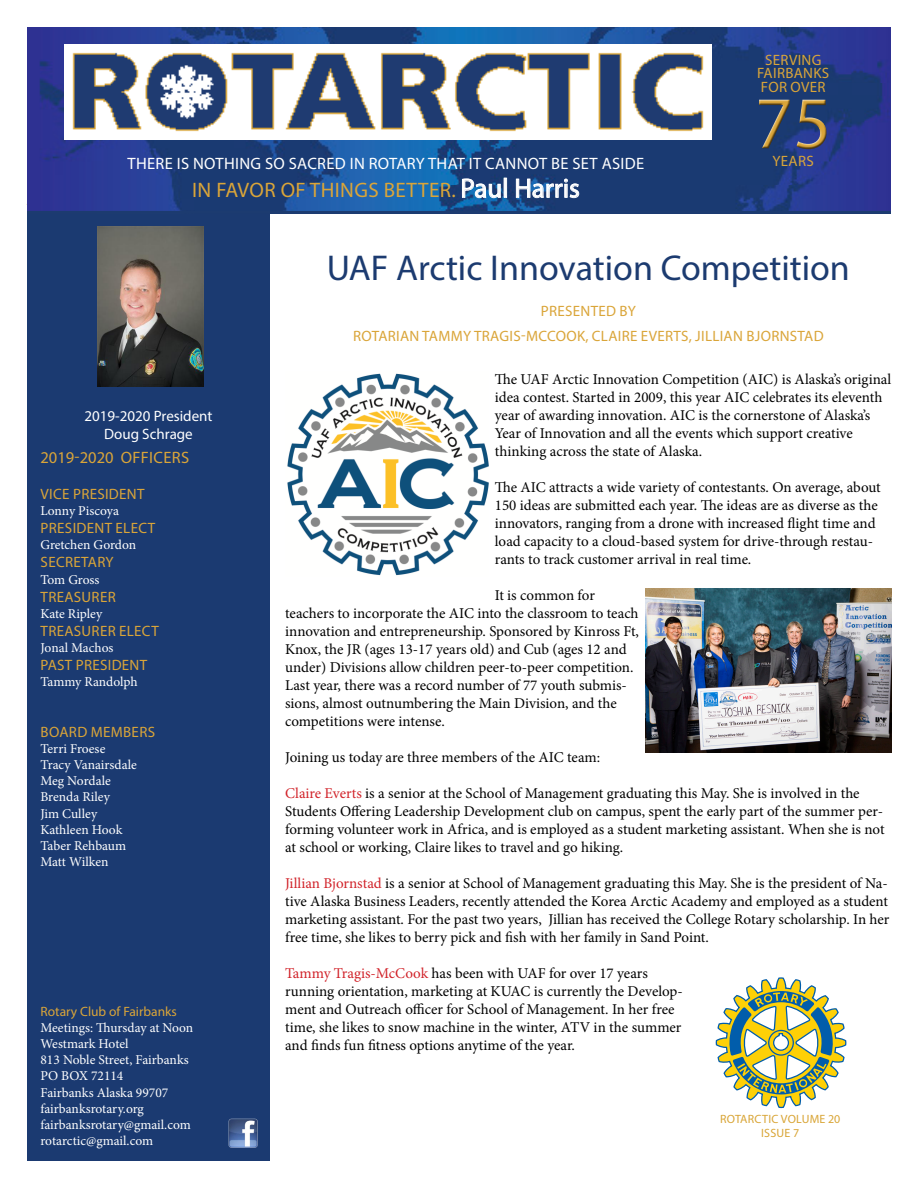
<style>
.page{position:relative;width:918px;height:1188px;background:#fff}
.page>*{position:absolute;margin:0;border:0;box-sizing:border-box;transform-origin:0 0}
.t1{font:75px "Myriad Pro";color:#daa539}
.t2{font:36px "Myriad Pro";color:#1c3b70}
.t3{font:21px "Myriad Pro";letter-spacing:.02em;color:#daa539}
.t4{font:16.5px "Myriad Pro";letter-spacing:.02em;color:#fff}
.t5{font:16.5px "Myriad Pro";letter-spacing:.02em;color:#daa539}
.t6{font:15px/18px "Minion Pro";color:#000}
.t7{font:15px "Myriad Pro";letter-spacing:.02em;color:#daa539}
.t8{font:15px "Myriad Pro";color:#fff}
.t9{font:13.5px "Minion Pro";color:#fff}
.t10{font:13.5px "Myriad Pro";color:#daa539}
.t11{font:12px "Myriad Pro";letter-spacing:.02em;color:#d9a536}
.s1{font-size:27px;color:#fff}
.s2{color:#d1232a}
</style>
<div class="page">
<div style="left:27px;top:202px;width:243px;height:959px;background:#1b3a71"></div>
<img style="left:27px;top:27px;width:864px;height:184px">
<img style="left:228px;top:1118px;width:30px;height:29px">
<svg style="left:462px;top:171px;width:39px;height:27px"></svg>
<div style="left:504px;top:178px;width:3px;height:20px;border:1px solid #fff"></div>
<svg style="left:516px;top:178px;width:64px;height:20px"></svg>
<hr style="left:27px;top:211px;width:864px;height:3px;background:#1c3b70">
<div style="left:757px;top:97px;width:71px;height:52px;background:#1a3a72"></div>
<div style="left:758px;top:99px;width:71px;height:52px;background:#231f20;opacity:.75"></div>
<svg style="left:716px;top:977px;width:130px;height:131px"></svg>
<img style="left:65px;top:45px;width:646px;height:94px">
<img style="left:97px;top:226px;width:107px;height:161px">
<img style="left:287px;top:373px;width:201px;height:203px">
<img style="left:646px;top:589px;width:246px;height:163px">
<p class="t4" style="left:128px;top:153px;width:518px">THERE IS NOTHING SO SACRED IN ROTARY THAT IT CANNOT BE SET ASIDE</p>
<p class="t3" style="left:192px;top:177px;width:389px">IN FAVOR OF THINGS BETTER. <span class="s1">Paul Harris</span></p>
<p class="t7" style="left:765px;top:51px;width:58px">SERVING</p>
<p class="t7" style="left:757px;top:64px;width:74px">FAIRBANKS</p>
<p class="t7" style="left:761px;top:78px;width:66px">FOR OVER</p>
<h1 class="t1" style="left:755px;top:77px;width:78px">75</h1>
<p class="t7" style="left:773px;top:151px;width:43px">YEARS</p>
<p class="t8" style="left:84px;top:407px;width:130px">2019-2020 President</p>
<p class="t8" style="left:104px;top:425px;width:90px">Doug Schrage</p>
<p class="t5" style="left:40px;top:447px;width:150px">2019-2020 OFFICERS</p>
<p class="t7" style="left:41px;top:485px;width:105px">VICE PRESIDENT</p>
<p class="t9" style="left:40px;top:502px;width:80px">Lonny Piscoya</p>
<p class="t7" style="left:41px;top:519px;width:116px">PRESIDENT ELECT</p>
<p class="t9" style="left:40px;top:536px;width:97px">Gretchen Gordon</p>
<p class="t7" style="left:41px;top:553px;width:75px">SECRETARY</p>
<p class="t9" style="left:40px;top:570px;width:60px">Tom Gross</p>
<p class="t7" style="left:41px;top:587px;width:77px">TREASURER</p>
<p class="t9" style="left:40px;top:604px;width:63px">Kate Ripley</p>
<p class="t7" style="left:41px;top:622px;width:120px">TREASURER ELECT</p>
<p class="t9" style="left:40px;top:639px;width:75px">Jonal Machos</p>
<p class="t7" style="left:41px;top:656px;width:108px">PAST PRESIDENT</p>
<p class="t9" style="left:40px;top:673px;width:99px">Tammy Randolph</p>
<p class="t7" style="left:41px;top:722px;width:116px">BOARD MEMBERS</p>
<p class="t9" style="left:40px;top:739px;width:66px">Terri Froese</p>
<p class="t9" style="left:40px;top:756px;width:98px">Tracy Vanairsdale</p>
<p class="t9" style="left:40px;top:772px;width:72px">Meg Nordale</p>
<p class="t9" style="left:40px;top:788px;width:71px">Brenda Riley</p>
<p class="t9" style="left:40px;top:804px;width:58px">Jim Culley</p>
<p class="t9" style="left:40px;top:820px;width:83px">Kathleen Hook</p>
<p class="t9" style="left:40px;top:837px;width:87px">Taber Rehbaum</p>
<p class="t9" style="left:40px;top:853px;width:70px">Matt Wilken</p>
<p class="t10" style="left:40px;top:1003px;width:138px">Rotary Club of Fairbanks</p>
<p class="t9" style="left:40px;top:1018px;width:154px">Meetings: Thursday at Noon</p>
<p class="t9" style="left:40px;top:1035px;width:90px">Westmark Hotel</p>
<p class="t9" style="left:40px;top:1051px;width:150px">813 Noble Street, Fairbanks</p>
<p class="t9" style="left:40px;top:1067px;width:84px">PO BOX 72114</p>
<p class="t9" style="left:40px;top:1083px;width:129px">Fairbanks Alaska 99707</p>
<p class="t9" style="left:40px;top:1099px;width:105px">fairbanksrotary.org</p>
<p class="t9" style="left:40px;top:1116px;width:152px">fairbanksrotary@gmail.com</p>
<p class="t9" style="left:40px;top:1132px;width:114px">rotarctic@gmail.com</p>
<p class="t2" style="left:327px;top:245px;width:525px">UAF Arctic Innovation Competition</p>
<p class="t7" style="left:541px;top:301px;width:97px">PRESENTED BY</p>
<p class="t7" style="left:353px;top:327px;width:472px">ROTARIAN TAMMY TRAGIS-MCCOOK, CLAIRE EVERTS, JILLIAN BJORNSTAD</p>
<p class="t6" style="left:495px;top:370px;width:398px">The UAF Arctic Innovation Competition (AIC) is Alaska’s original idea contest. Started in 2009, this year AIC celebrates its eleventh year of awarding innovation. AIC is the cornerstone of Alaska’s Year of Innovation and all the events which support creative thinking across the state of Alaska.</p>
<p class="t6" style="left:495px;top:478px;width:388px">The AIC attracts a wide variety of contestants. On average, about 150 ideas are submitted each year. The ideas are as diverse as the innovators, ranging from a drone with increased flight time and load capacity to a cloud-based system for drive-through restau&shy;rants to track customer arrival in real time.</p>
<p class="t6" style="left:285px;top:586px;width:355px;text-indent:210px">It is common for teachers to incorporate the AIC into the classroom to teach innovation and entrepreneurship. Sponsored by Kinross Ft, Knox, the JR (ages 13-17 years old) and Cub (ages 12 and under) Divisions allow children peer-to-peer competition.<br>Last year, there was a record number of 77 youth submis&shy;sions, almost outnumbering the Main Division, and the competitions were intense.</p>
<p class="t6" style="left:285px;top:748px;width:317px">Joining us today are three members of the AIC team:</p>
<p class="t6" style="left:285px;top:784px;width:601px"><span class="s2">Claire Everts</span> is a senior at the School of Management graduating this May. She is involved in the Students Offering Leadership Development club on campus, spent the early part of the summer per&shy;forming volunteer work in Africa, and is employed as a student marketing assistant. When she is not at school or working, Claire likes to travel and go hiking.</p>
<p class="t6" style="left:285px;top:874px;width:606px"><span class="s2">Jillian Bjornstad</span> is a senior at School of Management graduating this May. She is the president of Na&shy;tive Alaska Business Leaders, recently attended the Korea Arctic Academy and employed as a student marketing assistant. For the past two years, Jillian has received the College Rotary scholarship. In her free time, she likes to berry pick and fish with her family in Sand Point.</p>
<p class="t6" style="left:285px;top:964px;width:399px"><span class="s2">Tammy Tragis-McCook</span> has been with UAF for over 17 years running orientation, marketing at KUAC is currently the Develop&shy;ment and Outreach officer for School of Management. In her free time, she likes to snow machine in the winter, ATV in the summer and finds fun fitness options anytime of the year.</p>
<p class="t11" style="left:720px;top:1111px;width:122px">ROTARCTIC VOLUME 20</p>
<p class="t11" style="left:761px;top:1126px;width:40px">ISSUE 7</p>
</div>
